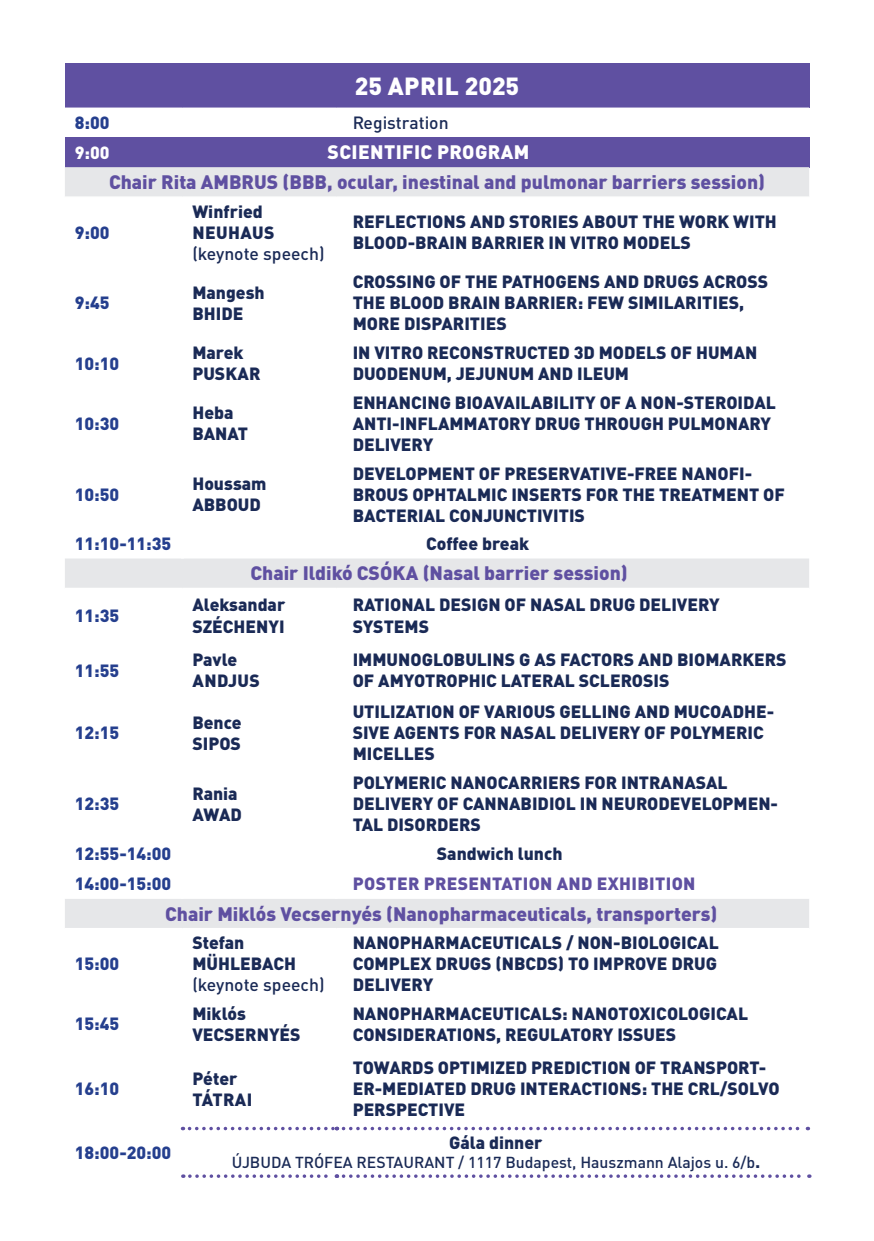
<style>
.page{position:relative;width:874px;height:1241px;background:#fff}
.page>*{position:absolute;margin:0;border:0;box-sizing:border-box;transform-origin:0 0}
.t1{font:900 24.5px "DIN Pro";letter-spacing:.01em;color:#fff}
.t2{font:900 19.25px "DIN Pro";color:#5f50a1}
.t3{font:900 19.25px "DIN Pro";letter-spacing:.02em;color:#fff}
.t4{font:900 17.5px/21px "DIN Pro";color:#1a2a56}
.t5{font:900 17.5px "DIN Pro";color:#253f8e}
.t6{font:500 17.5px "DIN Pro";color:#1a2a56}
.t7{font:900 17.5px "DIN Pro";letter-spacing:.02em;color:#5f50a1}
.t8{font:900 17.5px "DIN Pro";letter-spacing:.02em;color:#1a2a56}
.t9{font:900 17.5px "DIN Pro";color:#fff}
.t10{font:500 15.75px "DIN Pro";color:#1a2a56}
.s1{font-weight:900}
</style>
<div class="page">
<div style="left:65px;top:64px;width:743px;height:44px;background:#5f50a1"></div>
<div style="left:65px;top:137px;width:743px;height:30px;background:#5f50a1"></div>
<div style="left:65px;top:167px;width:743px;height:29px;background:#e6e7e9"></div>
<svg style="left:65px;top:558px;width:743px;height:620px"></svg>
<svg style="left:183px;top:1126px;width:6px;height:4px"></svg>
<svg style="left:337px;top:1126px;width:6px;height:4px"></svg>
<hr style="left:183px;top:1174px;width:153px;height:3px;background:#fff">
<hr style="left:336px;top:1174px;width:472px;height:3px;background:#fff">
<div style="left:333px;top:643px;width:6px;height:53px;background:#fff"></div>
<div style="left:333px;top:698px;width:6px;height:69px;background:#fff"></div>
<div style="left:333px;top:769px;width:6px;height:69px;background:#fff"></div>
<div style="left:333px;top:589px;width:6px;height:53px;background:#fff"></div>
<div style="left:333px;top:929px;width:6px;height:69px;background:#fff"></div>
<div style="left:333px;top:999px;width:6px;height:49px;background:#fff"></div>
<div style="left:333px;top:1049px;width:6px;height:77px;background:#fff"></div>
<div style="left:333px;top:1177px;width:6px;height:26px;background:#fff"></div>
<hr style="left:65px;top:587px;width:117px;height:2px;background:#fff">
<hr style="left:182px;top:587px;width:154px;height:2px;background:#fff">
<hr style="left:336px;top:587px;width:472px;height:2px;background:#fff">
<hr style="left:65px;top:767px;width:116px;height:2px;background:#fff">
<hr style="left:184px;top:767px;width:152px;height:2px;background:#fff">
<hr style="left:336px;top:767px;width:472px;height:2px;background:#fff">
<hr style="left:65px;top:107px;width:117px;height:2px;background:#fff">
<hr style="left:182px;top:107px;width:154px;height:2px;background:#fff">
<hr style="left:336px;top:107px;width:472px;height:2px;background:#fff">
<hr style="left:181px;top:589px;width:3px;height:53px;background:#fff">
<hr style="left:181px;top:643px;width:3px;height:53px;background:#fff">
<hr style="left:181px;top:698px;width:3px;height:70px;background:#fff">
<hr style="left:181px;top:768px;width:3px;height:70px;background:#fff">
<hr style="left:181px;top:839px;width:3px;height:29px;background:#fff">
<hr style="left:181px;top:869px;width:3px;height:29px;background:#fff">
<hr style="left:335px;top:869px;width:3px;height:29px;background:#fff">
<hr style="left:181px;top:929px;width:3px;height:69px;background:#fff">
<hr style="left:181px;top:999px;width:3px;height:49px;background:#fff">
<hr style="left:181px;top:1049px;width:3px;height:77px;background:#fff">
<hr style="left:63px;top:1175px;width:3px;height:29px;background:#fff">
<hr style="left:181px;top:1177px;width:3px;height:26px;background:#fff">
<hr style="left:807px;top:1177px;width:3px;height:27px;background:#fff">
<hr style="left:65px;top:696px;width:117px;height:2px;background:#fff">
<hr style="left:182px;top:696px;width:154px;height:2px;background:#fff">
<hr style="left:336px;top:696px;width:472px;height:2px;background:#fff">
<hr style="left:65px;top:642px;width:117px;height:1px;background:#fff">
<hr style="left:182px;top:642px;width:154px;height:1px;background:#fff">
<hr style="left:336px;top:642px;width:472px;height:1px;background:#fff">
<hr style="left:65px;top:838px;width:117px;height:1px;background:#fff">
<hr style="left:182px;top:838px;width:154px;height:1px;background:#fff">
<hr style="left:336px;top:838px;width:472px;height:1px;background:#fff">
<hr style="left:65px;top:868px;width:117px;height:1px;background:#fff">
<hr style="left:182px;top:868px;width:154px;height:1px;background:#fff">
<hr style="left:336px;top:868px;width:472px;height:1px;background:#fff">
<hr style="left:65px;top:927px;width:117px;height:2px;background:#fff">
<hr style="left:182px;top:927px;width:154px;height:2px;background:#fff">
<hr style="left:65px;top:998px;width:117px;height:1px;background:#fff">
<hr style="left:182px;top:998px;width:154px;height:1px;background:#fff">
<hr style="left:336px;top:927px;width:472px;height:2px;background:#fff">
<hr style="left:336px;top:998px;width:472px;height:1px;background:#fff">
<hr style="left:65px;top:1048px;width:117px;height:1px;background:#fff">
<hr style="left:182px;top:1048px;width:154px;height:1px;background:#fff">
<hr style="left:336px;top:1048px;width:472px;height:1px;background:#fff">
<svg style="left:67px;top:1126px;width:116px;height:4px"></svg>
<svg style="left:189px;top:1126px;width:148px;height:4px"></svg>
<svg style="left:343px;top:1126px;width:465px;height:4px"></svg>
<svg style="left:190px;top:1174px;width:147px;height:3px"></svg>
<svg style="left:343px;top:1174px;width:466px;height:3px"></svg>
<p class="t1" style="left:354px;top:65px;width:166px">25 APRIL 2025</p>
<p class="t5" style="left:75px;top:107px;width:36px">8:00</p>
<p class="t6" style="left:352px;top:108px;width:97px">Registration</p>
<p class="t9" style="left:75px;top:137px;width:36px">9:00</p>
<p class="t3" style="left:327px;top:135px;width:203px">SCIENTIFIC PROGRAM</p>
<p class="t2" style="left:109px;top:165px;width:657px">Chair Rita AMBRUS (BBB, ocular, inestinal and pulmonar barriers session)</p>
<p class="t5" style="left:75px;top:217px;width:36px">9:00</p>
<p class="t4" style="left:192px;top:198px;width:72px">Winfried</p>
<p class="t8" style="left:192px;top:217px;width:83px">NEUHAUS</p>
<p class="t6" style="left:192px;top:239px;width:134px">(keynote speech)</p>
<p class="t4" style="left:352px;top:209px;width:425px">REFLECTIONS AND STORIES ABOUT THE WORK WITH<br>BLOOD-BRAIN BARRIER IN VITRO MODELS</p>
<p class="t5" style="left:75px;top:288px;width:36px">9:45</p>
<p class="t5" style="left:75px;top:348px;width:46px">10:10</p>
<p class="t5" style="left:75px;top:408px;width:46px">10:30</p>
<p class="t5" style="left:75px;top:479px;width:46px">10:50</p>
<p class="t4" style="left:192px;top:280px;width:74px">Mangesh</p>
<p class="t4" style="left:192px;top:301px;width:52px">BHIDE</p>
<p class="t4" style="left:192px;top:340px;width:53px">Marek</p>
<p class="t4" style="left:192px;top:361px;width:69px">PUSKAR</p>
<p class="t4" style="left:192px;top:400px;width:43px">Heba</p>
<p class="t4" style="left:192px;top:421px;width:57px">BANAT</p>
<p class="t4" style="left:192px;top:471px;width:76px">Houssam</p>
<p class="t4" style="left:192px;top:492px;width:70px">ABBOUD</p>
<p class="t4" style="left:352px;top:269px;width:417px">CROSSING OF THE PATHOGENS AND DRUGS ACROSS<br>THE BLOOD BRAIN BARRIER: FEW SIMILARITIES,<br>MORE DISPARITIES</p>
<p class="t4" style="left:352px;top:340px;width:406px">IN VITRO RECONSTRUCTED 3D MODELS OF HUMAN<br>DUODENUM, JEJUNUM AND ILEUM</p>
<p class="t4" style="left:352px;top:390px;width:424px">ENHANCING BIOAVAILABILITY OF A NON-STEROIDAL<br>ANTI-INFLAMMATORY DRUG THROUGH PULMONARY<br>DELIVERY</p>
<p class="t4" style="left:352px;top:460px;width:433px">DEVELOPMENT OF PRESERVATIVE-FREE NANOFI-<br>BROUS OPHTALMIC INSERTS FOR THE TREATMENT OF<br>BACTERIAL CONJUNCTIVITIS</p>
<p class="t5" style="left:75px;top:529px;width:98px">11:10-11:35</p>
<p class="t4" style="left:426px;top:531px;width:104px">Coffee break</p>
<p class="t2" style="left:250px;top:556px;width:378px">Chair Ildikó CSÓKA (Nasal barrier session)</p>
<p class="t5" style="left:75px;top:600px;width:46px">11:35</p>
<p class="t4" style="left:352px;top:592px;width:368px">RATIONAL DESIGN OF NASAL DRUG DELIVERY</p>
<p class="t4" style="left:352px;top:613px;width:78px">SYSTEMS</p>
<p class="t4" style="left:192px;top:592px;width:94px">Aleksandar</p>
<p class="t4" style="left:192px;top:613px;width:94px">SZÉCHENYI</p>
<p class="t5" style="left:75px;top:655px;width:46px">11:55</p>
<p class="t5" style="left:75px;top:717px;width:46px">12:15</p>
<p class="t5" style="left:75px;top:788px;width:46px">12:35</p>
<p class="t4" style="left:192px;top:647px;width:46px">Pavle</p>
<p class="t4" style="left:192px;top:668px;width:69px">ANDJUS</p>
<p class="t4" style="left:192px;top:709px;width:51px">Bence</p>
<p class="t4" style="left:192px;top:730px;width:50px">SIPOS</p>
<p class="t4" style="left:192px;top:780px;width:47px">Rania</p>
<p class="t4" style="left:192px;top:801px;width:51px">AWAD</p>
<p class="t4" style="left:352px;top:647px;width:435px">IMMUNOGLOBULINS G AS FACTORS AND BIOMARKERS<br>OF AMYOTROPHIC LATERAL SCLEROSIS</p>
<p class="t4" style="left:352px;top:699px;width:423px">UTILIZATION OF VARIOUS GELLING AND MUCOADHE-<br>SIVE AGENTS FOR NASAL DELIVERY OF POLYMERIC<br>MICELLES</p>
<p class="t4" style="left:352px;top:769px;width:426px">POLYMERIC NANOCARRIERS FOR INTRANASAL<br>DELIVERY OF CANNABIDIOL IN NEURODEVELOPMEN-<br>TAL DISORDERS</p>
<p class="t5" style="left:75px;top:838px;width:98px">12:55-14:00</p>
<p class="t4" style="left:436px;top:841px;width:127px">Sandwich lunch</p>
<p class="t5" style="left:75px;top:868px;width:98px">14:00-15:00</p>
<p class="t7" style="left:352px;top:868px;width:344px">POSTER PRESENTATION AND EXHIBITION</p>
<p class="t2" style="left:165px;top:896px;width:553px">Chair Miklós Vecsernyés (Nanopharmaceuticals, transporters)</p>
<p class="t5" style="left:75px;top:948px;width:46px">15:00</p>
<p class="t4" style="left:352px;top:930px;width:367px;text-align:justify">NANOPHARMACEUTICALS / NON-BIOLOGICAL COMPLEX DRUGS (NBCDS) TO IMPROVE DRUG DELIVERY</p>
<p class="t4" style="left:192px;top:930px;width:53px">Stefan</p>
<p class="t4" style="left:192px;top:951px;width:105px">MÜHLEBACH</p>
<p class="t6" style="left:192px;top:970px;width:134px">(keynote speech)</p>
<p class="t5" style="left:75px;top:1008px;width:46px">15:45</p>
<p class="t5" style="left:75px;top:1073px;width:46px">16:10</p>
<p class="t5" style="left:75px;top:1136px;width:98px">18:00-20:00</p>
<p class="t4" style="left:192px;top:1000px;width:55px">Miklós</p>
<p class="t4" style="left:192px;top:1021px;width:110px">VECSERNYÉS</p>
<p class="t4" style="left:192px;top:1065px;width:47px">Péter</p>
<p class="t4" style="left:192px;top:1086px;width:61px">TÁTRAI</p>
<p class="t4" style="left:352px;top:1000px;width:397px">NANOPHARMACEUTICALS: NANOTOXICOLOGICAL</p>
<p class="t4" style="left:352px;top:1021px;width:325px">CONSIDERATIONS, REGULATORY ISSUES</p>
<p class="t4" style="left:352px;top:1054px;width:428px">TOWARDS OPTIMIZED PREDICTION OF TRANSPORT-<br>ER-MEDIATED DRUG INTERACTIONS: THE CRL/SOLVO<br>PERSPECTIVE</p>
<p class="t4" style="left:449px;top:1129px;width:95px">Gála dinner</p>
<p class="t10" style="left:231px;top:1149px;width:529px">ÚJBUDA TRÓFEA RESTAURANT / 1117 Budapest, Hauszmann Alajos u. 6/b<span class="s1">.</span></p>
</div>
